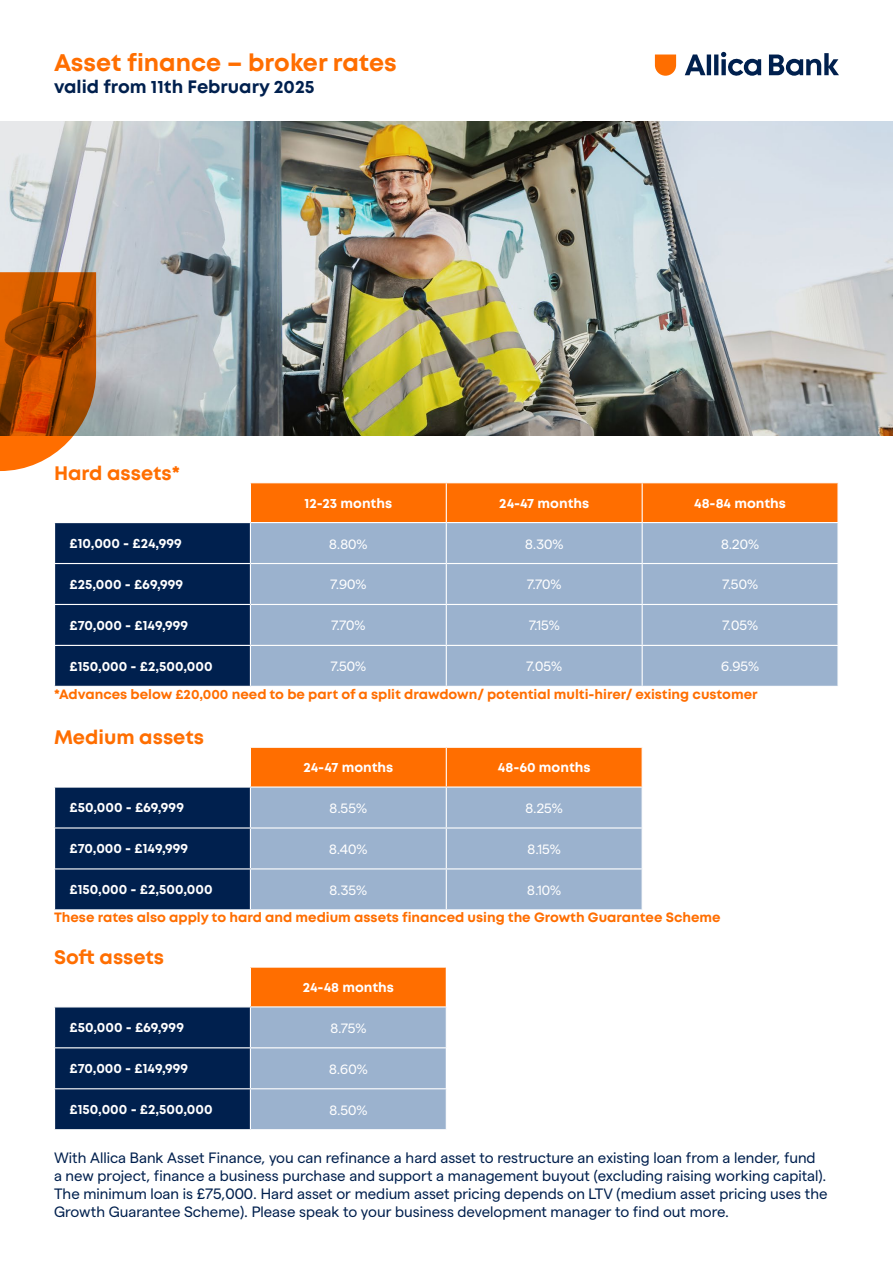
<style>
.page{position:relative;width:893px;height:1263px;background:#fff}
.page>*{position:absolute;margin:0;border:0;box-sizing:border-box;transform-origin:0 0}
.t1{font:700 24px "Mont";color:#ff6e00}
.t2{font:700 19.5px "Mont";color:#ff6e00}
.t3{font:700 18px "Mont";color:#00204e}
.t4{font:15px/18px "Matter";color:#00204e}
.t5{font:700 13.5px "Mont";color:#fff}
.t6{font:700 13.5px "Mont";color:#ff6e00}
.t7{font:13.5px "Matter";color:#fff}
</style>
<div class="page">
<svg style="left:685px;top:52px;width:76px;height:24px"></svg>
<svg style="left:655px;top:55px;width:21px;height:21px"></svg>
<svg style="left:769px;top:53px;width:70px;height:23px"></svg>
<svg style="left:55px;top:483px;width:782px;height:203px;background:#8e8d98"></svg>
<hr style="left:642px;top:483px;width:1px;height:39px;background:#fff">
<hr style="left:446px;top:522px;width:196px;height:1px;background:#fff">
<hr style="left:446px;top:523px;width:1px;height:40px;background:#fff">
<hr style="left:642px;top:522px;width:197px;height:1px;background:#fff">
<hr style="left:642px;top:523px;width:1px;height:40px;background:#fff">
<hr style="left:446px;top:563px;width:196px;height:1px;background:#fff">
<hr style="left:446px;top:564px;width:1px;height:40px;background:#fff">
<hr style="left:642px;top:563px;width:197px;height:1px;background:#fff">
<hr style="left:642px;top:564px;width:1px;height:40px;background:#fff">
<hr style="left:250px;top:604px;width:196px;height:1px;background:#fff">
<hr style="left:250px;top:605px;width:1px;height:40px;background:#fff">
<hr style="left:446px;top:604px;width:196px;height:1px;background:#fff">
<hr style="left:446px;top:605px;width:1px;height:40px;background:#fff">
<hr style="left:642px;top:604px;width:197px;height:1px;background:#fff">
<hr style="left:642px;top:605px;width:1px;height:40px;background:#fff">
<hr style="left:54px;top:645px;width:196px;height:1px;background:#fff">
<hr style="left:250px;top:645px;width:196px;height:1px;background:#fff">
<hr style="left:250px;top:646px;width:1px;height:40px;background:#fff">
<hr style="left:446px;top:645px;width:196px;height:1px;background:#fff">
<hr style="left:446px;top:646px;width:1px;height:40px;background:#fff">
<hr style="left:642px;top:645px;width:197px;height:1px;background:#fff">
<hr style="left:642px;top:646px;width:1px;height:40px;background:#fff">
<hr style="left:54px;top:522px;width:196px;height:1px;background:#fff">
<hr style="left:250px;top:523px;width:1px;height:40px;background:#fff">
<hr style="left:54px;top:563px;width:196px;height:1px;background:#fff">
<hr style="left:250px;top:564px;width:1px;height:40px;background:#fff">
<hr style="left:54px;top:604px;width:196px;height:1px;background:#fff">
<hr style="left:250px;top:483px;width:1px;height:39px;background:#fff">
<hr style="left:446px;top:483px;width:1px;height:39px;background:#fff">
<hr style="left:250px;top:522px;width:196px;height:1px;background:#fff">
<hr style="left:250px;top:563px;width:196px;height:1px;background:#fff">
<svg style="left:55px;top:748px;width:587px;height:161px;background:#8d8991"></svg>
<hr style="left:446px;top:786px;width:197px;height:2px;background:#fff">
<hr style="left:446px;top:788px;width:1px;height:39px;background:#fff">
<hr style="left:250px;top:827px;width:196px;height:1px;background:#fff">
<hr style="left:250px;top:828px;width:1px;height:40px;background:#fff">
<hr style="left:446px;top:827px;width:197px;height:1px;background:#fff">
<hr style="left:446px;top:828px;width:1px;height:40px;background:#fff">
<hr style="left:54px;top:868px;width:196px;height:1px;background:#fff">
<hr style="left:250px;top:868px;width:196px;height:1px;background:#fff">
<hr style="left:250px;top:869px;width:1px;height:40px;background:#fff">
<hr style="left:446px;top:868px;width:197px;height:1px;background:#fff">
<hr style="left:446px;top:869px;width:1px;height:40px;background:#fff">
<hr style="left:54px;top:786px;width:196px;height:2px;background:#fff">
<hr style="left:250px;top:788px;width:1px;height:39px;background:#fff">
<hr style="left:54px;top:827px;width:196px;height:1px;background:#fff">
<hr style="left:250px;top:748px;width:1px;height:38px;background:#fff">
<hr style="left:446px;top:748px;width:1px;height:38px;background:#fff">
<hr style="left:250px;top:786px;width:196px;height:2px;background:#fff">
<div style="left:250px;top:967px;width:196px;height:40px;background:#ff6e00"></div>
<svg style="left:55px;top:1007px;width:391px;height:122px;background:#4f6a8f"></svg>
<div style="left:55px;top:1048px;width:195px;height:41px;background:#00204e"></div>
<div style="left:250px;top:1048px;width:196px;height:41px;background:#9bb2ce"></div>
<hr style="left:250px;top:1047px;width:197px;height:1px;background:#fff">
<hr style="left:250px;top:1048px;width:1px;height:40px;background:#fff">
<hr style="left:54px;top:1088px;width:196px;height:1px;background:#fff">
<hr style="left:250px;top:1088px;width:197px;height:1px;background:#fff">
<hr style="left:250px;top:1089px;width:1px;height:40px;background:#fff">
<hr style="left:250px;top:1007px;width:1px;height:40px;background:#fff">
<hr style="left:54px;top:1047px;width:196px;height:1px;background:#fff">
<hr style="left:250px;top:966px;width:197px;height:2px;background:#fff">
<hr style="left:250px;top:968px;width:1px;height:38px;background:#fff">
<hr style="left:250px;top:1006px;width:197px;height:1px;background:#fff">
<img style="left:0;top:121px;width:893px;height:314px">
<svg style="left:0;top:272px;width:96px;height:199px;background:#b55b17"></svg>
<h1 class="t1" style="left:54px;top:47px;width:344px">Asset finance – broker rates</h1>
<p class="t3" style="left:54px;top:75px;width:262px">valid from 11th February 2025</p>
<h2 class="t2" style="left:54px;top:460px;width:128px">Hard assets*</h2>
<p class="t5" style="left:305px;top:494px;width:89px">12-23 months</p>
<p class="t5" style="left:499px;top:494px;width:91px">24-47 months</p>
<p class="t5" style="left:694px;top:494px;width:93px">48-84 months</p>
<p class="t5" style="left:70px;top:534px;width:114px">£10,000 - £24,999</p>
<p class="t7" style="left:329px;top:534px;width:40px">8.80%</p>
<p class="t7" style="left:525px;top:534px;width:40px">8.30%</p>
<p class="t7" style="left:721px;top:534px;width:40px">8.20%</p>
<p class="t5" style="left:70px;top:575px;width:115px">£25,000 - £69,999</p>
<p class="t7" style="left:330px;top:575px;width:38px">7.90%</p>
<p class="t7" style="left:527px;top:575px;width:36px">7.70%</p>
<p class="t7" style="left:722px;top:575px;width:37px">7.50%</p>
<p class="t5" style="left:70px;top:616px;width:120px">£70,000 - £149,999</p>
<p class="t7" style="left:331px;top:616px;width:36px">7.70%</p>
<p class="t7" style="left:529px;top:616px;width:33px">7.15%</p>
<p class="t7" style="left:722px;top:616px;width:38px">7.05%</p>
<p class="t5" style="left:70px;top:657px;width:145px">£150,000 - £2,500,000</p>
<p class="t7" style="left:330px;top:657px;width:37px">7.50%</p>
<p class="t7" style="left:526px;top:657px;width:38px">7.05%</p>
<p class="t7" style="left:721px;top:657px;width:40px">6.95%</p>
<p class="t6" style="left:54px;top:686px;width:705px">*Advances below £20,000 need to be part of a split drawdown/ potential multi-hirer/ existing customer</p>
<h2 class="t2" style="left:54px;top:725px;width:151px">Medium assets</h2>
<p class="t5" style="left:303px;top:758px;width:91px">24-47 months</p>
<p class="t5" style="left:498px;top:758px;width:94px">48-60 months</p>
<p class="t5" style="left:70px;top:799px;width:116px">£50,000 - £69,999</p>
<p class="t7" style="left:330px;top:798px;width:39px">8.55%</p>
<p class="t7" style="left:525px;top:798px;width:39px">8.25%</p>
<p class="t5" style="left:70px;top:840px;width:120px">£70,000 - £149,999</p>
<p class="t7" style="left:329px;top:839px;width:40px">8.40%</p>
<p class="t7" style="left:528px;top:839px;width:35px">8.15%</p>
<p class="t5" style="left:70px;top:881px;width:145px">£150,000 - £2,500,000</p>
<p class="t7" style="left:330px;top:880px;width:39px">8.35%</p>
<p class="t7" style="left:527px;top:880px;width:35px">8.10%</p>
<p class="t6" style="left:54px;top:909px;width:668px">These rates also apply to hard and medium assets financed using the Growth Guarantee Scheme</p>
<h2 class="t2" style="left:54px;top:945px;width:112px">Soft assets</h2>
<p class="t5" style="left:303px;top:978px;width:93px">24-48 months</p>
<p class="t5" style="left:70px;top:1019px;width:116px">£50,000 - £69,999</p>
<p class="t7" style="left:330px;top:1018px;width:38px">8.75%</p>
<p class="t5" style="left:70px;top:1060px;width:120px">£70,000 - £149,999</p>
<p class="t7" style="left:329px;top:1059px;width:40px">8.60%</p>
<p class="t5" style="left:70px;top:1101px;width:145px">£150,000 - £2,500,000</p>
<p class="t7" style="left:329px;top:1100px;width:40px">8.50%</p>
<p class="t4" style="left:54px;top:1147px;width:775px">With Allica Bank Asset Finance, you can refinance a hard asset to restructure an existing loan from a lender, fund<br>a new project, finance a business purchase and support a management buyout (excluding raising working capital).<br>The minimum loan is £75,000. Hard asset or medium asset pricing depends on LTV (medium asset pricing uses the Growth Guarantee Scheme). Please speak to your business development manager to find out more.</p>
</div>
